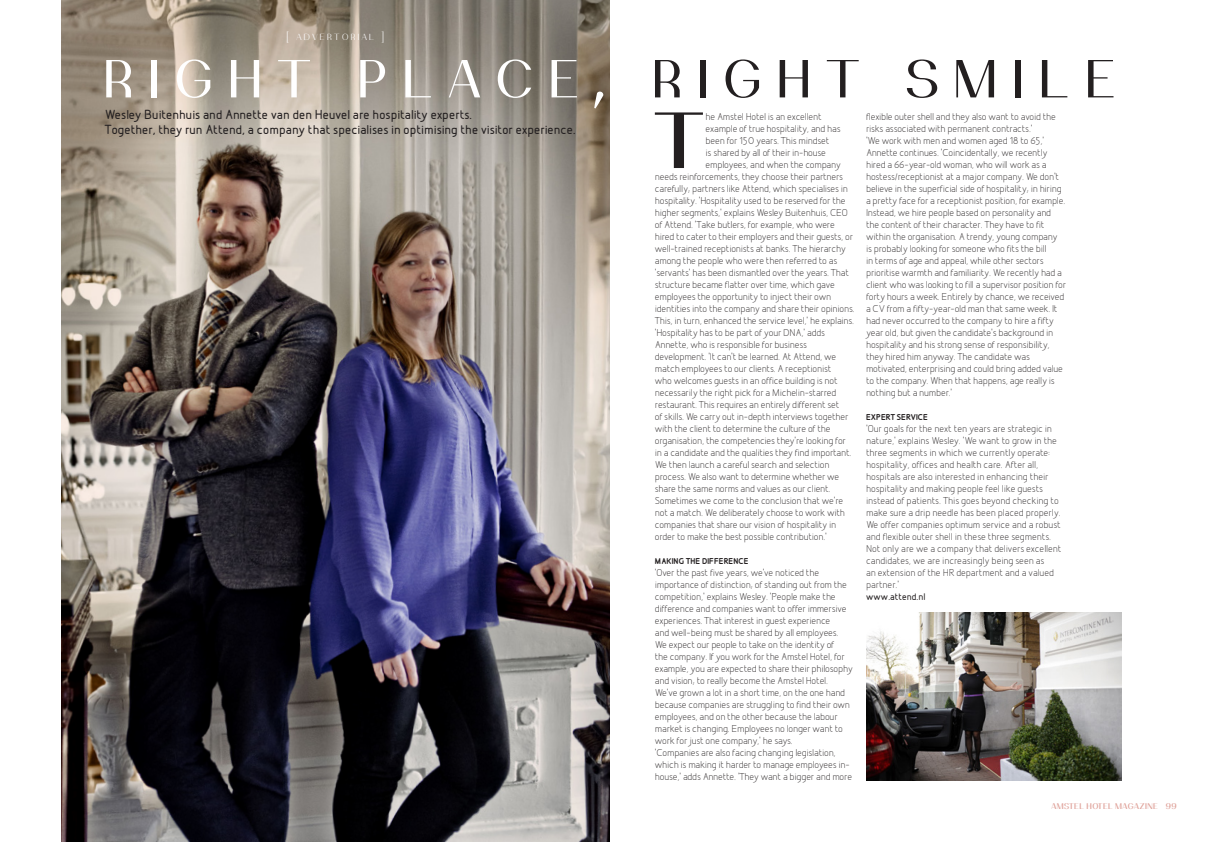
<style>
.page{position:relative;width:1219px;height:842px;background:#fff}
.page>*{position:absolute;margin:0;border:0;box-sizing:border-box;transform-origin:0 0}
.t1{font:600 77.2px "Passion Sans P Dai";color:#231f20}
.t2{font:51.9px "Passion Sans P Dag";letter-spacing:.3em;color:#fff}
.t3{font:500 14px/15px "Designio";color:#231f20}
.t4{font:12px "Passion Sans P Dbc Light Small Caps";letter-spacing:.2em;color:#fff}
.t5{font:10.5px/12px "Designio";letter-spacing:-.01em;color:#231f20}
.t6{font:500 10.5px "Designio";color:#231f20}
.t7{font:700 9px "Designio";color:#231f20}
.t8{font:600 8px "Passion Sans P Dai";letter-spacing:.05em;color:#e0a49c}
.s1{color:#231f20}
</style>
<div class="page">
<img style="left:61px;top:0;width:548px;height:842px">
<img style="left:866px;top:612px;width:255px;height:168px">
<p class="t4" style="left:287px;top:29px;width:99px">[ advertorial ]</p>
<h2 class="t2" style="left:103px;top:48px;width:1014px">RIGHT PLACE, <span class="s1">RIGHT SMILE</span></h2>
<h3 class="t3" style="left:105px;top:107px;width:472px">Wesley Buitenhuis and Annette van den Heuvel are hospitality experts.<br>Together, they run Attend, a company that specialises in optimising the visitor experience.</h3>
<p class="t5" style="left:866px;top:111px;width:201px">flexible outer shell and they also want to avoid the risks associated with permanent contracts.’<br>‘We work with men and women aged 18 to 65,’ Annette continues. ‘Coincidentally, we recently hired a 66-year-old woman, who will work as a hostess/receptionist at a major company. We don’t believe in the superficial side of hospitality; in hiring a pretty face for a receptionist position, for example.<br>Instead, we hire people based on personality and the content of their character. They have to fit within the organisation. A trendy, young company is probably looking for someone who fits the bill<br>in terms of age and appeal, while other sectors prioritise warmth and familiarity. We recently had a client who was looking to fill a supervisor position for forty hours a week. Entirely by chance, we received a CV from a fifty-year-old man that same week. It had never occurred to the company to hire a fifty year old, but given the candidate’s background in hospitality and his strong sense of responsibility, they hired him anyway. The candidate was motivated, enterprising and could bring added value to the company. When that happens, age really is nothing but a number.’</p>
<p class="t7" style="left:866px;top:412px;width:63px">EXPERT SERVICE</p>
<p class="t5" style="left:866px;top:423px;width:197px">‘Our goals for the next ten years are strategic in nature,’ explains Wesley. ‘We want to grow in the three segments in which we currently operate: hospitality, offices and health care. After all, hospitals are also interested in enhancing their hospitality and making people feel like guests instead of patients. This goes beyond checking to make sure a drip needle has been placed properly.<br>We offer companies optimum service and a robust and flexible outer shell in these three segments.<br>Not only are we a company that delivers excellent candidates, we are increasingly being seen as<br>an extension of the HR department and a valued partner.’</p>
<p class="t6" style="left:866px;top:591px;width:61px">www.attend.nl</p>
<h1 class="t1" style="left:654px;top:94px;width:51px">T</h1>
<p class="t5" style="left:706px;top:111px;width:117px">he Amstel Hotel is an excellent</p>
<p class="t5" style="left:706px;top:123px;width:136px">example of true hospitality, and has</p>
<p class="t5" style="left:706px;top:135px;width:125px">been for 150 years. This mindset</p>
<p class="t5" style="left:706px;top:147px;width:122px">is shared by all of their in-house</p>
<p class="t5" style="left:706px;top:159px;width:137px">employees, and when the company</p>
<p class="t5" style="left:655px;top:171px;width:190px">needs reinforcements, they choose their partners</p>
<p class="t5" style="left:655px;top:183px;width:195px">carefully; partners like Attend, which specialises in</p>
<p class="t5" style="left:655px;top:195px;width:192px">hospitality. ‘Hospitality used to be reserved for the</p>
<p class="t5" style="left:655px;top:207px;width:194px">higher segments,’ explains Wesley Buitenhuis, CEO</p>
<p class="t5" style="left:655px;top:219px;width:181px">of Attend. ‘Take butlers, for example, who were</p>
<p class="t5" style="left:655px;top:231px;width:200px">hired to cater to their employers and their guests, or</p>
<p class="t5" style="left:655px;top:243px;width:192px">well-trained receptionists at banks. The hierarchy</p>
<p class="t5" style="left:655px;top:255px;width:184px">among the people who were then referred to as</p>
<p class="t5" style="left:655px;top:267px;width:196px">‘servants’ has been dismantled over the years. That</p>
<p class="t5" style="left:655px;top:279px;width:181px">structure became flatter over time, which gave</p>
<p class="t5" style="left:655px;top:291px;width:178px">employees the opportunity to inject their own</p>
<p class="t5" style="left:655px;top:303px;width:201px">identities into the company and share their opinions.</p>
<p class="t5" style="left:655px;top:315px;width:201px">This, in turn, enhanced the service level,’ he explains.</p>
<p class="t5" style="left:655px;top:327px;width:172px">‘Hospitality has to be part of your DNA,’ adds</p>
<p class="t5" style="left:655px;top:339px;width:154px">Annette, who is responsible for business</p>
<p class="t5" style="left:655px;top:351px;width:183px">development. ‘It can’t be learned. At Attend, we</p>
<p class="t5" style="left:655px;top:363px;width:178px">match employees to our clients. A receptionist</p>
<p class="t5" style="left:655px;top:375px;width:184px">who welcomes guests in an office building is not</p>
<p class="t5" style="left:655px;top:387px;width:183px">necessarily the right pick for a Michelin-starred</p>
<p class="t5" style="left:655px;top:399px;width:186px">restaurant. This requires an entirely different set</p>
<p class="t5" style="left:655px;top:411px;width:195px">of skills. We carry out in-depth interviews together</p>
<p class="t5" style="left:655px;top:423px;width:177px">with the client to determine the culture of the</p>
<p class="t5" style="left:655px;top:435px;width:193px">organisation, the competencies they’re looking for</p>
<p class="t5" style="left:655px;top:447px;width:198px">in a candidate and the qualities they find important.</p>
<p class="t5" style="left:655px;top:459px;width:176px">We then launch a careful search and selection</p>
<p class="t5" style="left:655px;top:471px;width:186px">process. We also want to determine whether we</p>
<p class="t5" style="left:655px;top:483px;width:177px">share the same norms and values as our client.</p>
<p class="t5" style="left:655px;top:495px;width:190px">Sometimes we come to the conclusion that we’re</p>
<p class="t5" style="left:655px;top:507px;width:191px">not a match. We deliberately choose to work with</p>
<p class="t5" style="left:655px;top:519px;width:183px">companies that share our vision of hospitality in</p>
<p class="t5" style="left:655px;top:531px;width:174px">order to make the best possible contribution.’</p>
<p class="t7" style="left:655px;top:556px;width:95px">MAKING THE DIFFERENCE</p>
<p class="t5" style="left:655px;top:567px;width:199px">‘Over the past five years, we’ve noticed the importance of distinction; of standing out from the competition,’ explains Wesley. ‘People make the difference and companies want to offer immersive experiences. That interest in guest experience<br>and well-being must be shared by all employees.<br>We expect our people to take on the identity of<br>the company. If you work for the Amstel Hotel, for example, you are expected to share their philosophy and vision; to really become the Amstel Hotel.<br>We’ve grown a lot in a short time, on the one hand because companies are struggling to find their own employees, and on the other because the labour market is changing. Employees no longer want to work for just one company,’ he says.<br>‘Companies are also facing changing legislation, which is making it harder to manage employees in&shy;house,’ adds Annette. ‘They want a bigger and more</p>
<p class="t8" style="left:1052px;top:802px;width:127px">AMSTEL HOTEL MAGAZINE 99</p>
</div>
